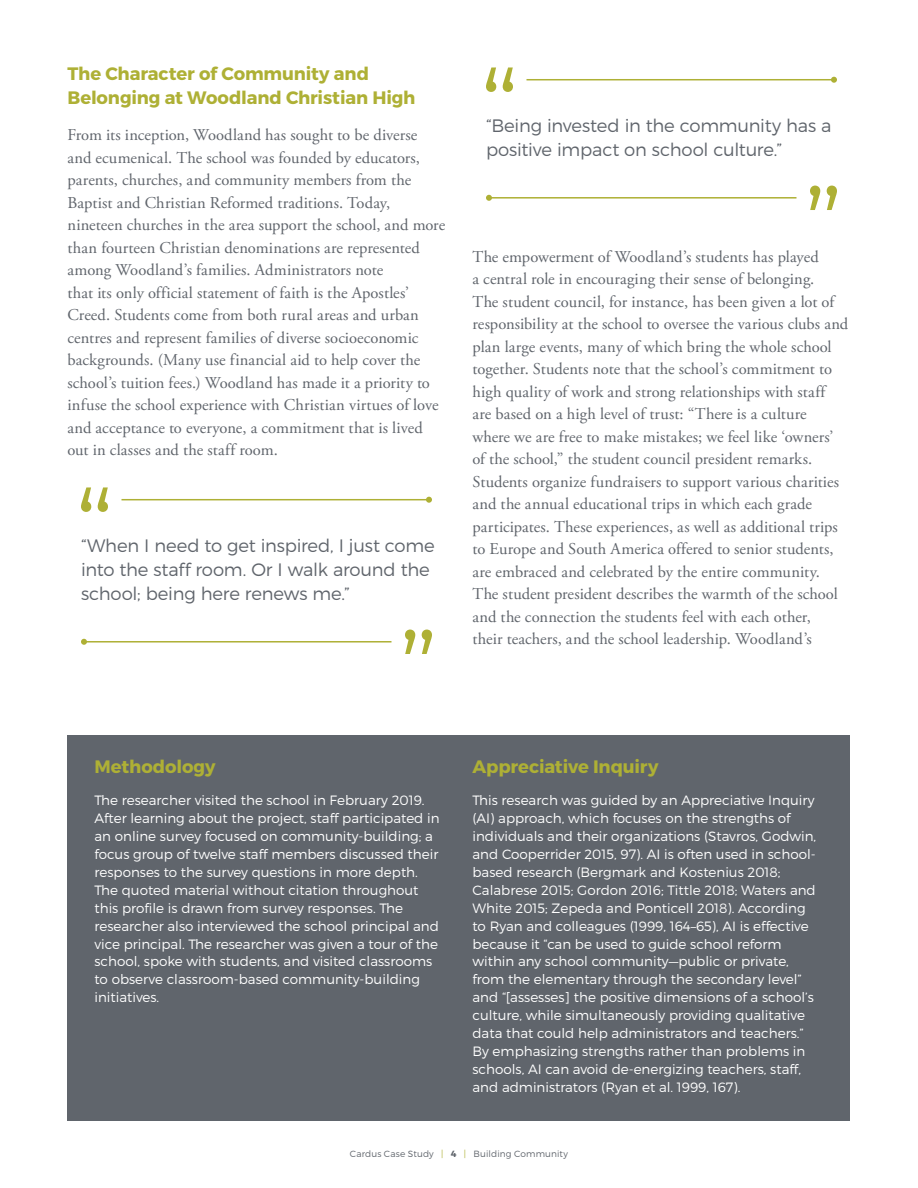
<style>
.page{position:relative;width:918px;height:1188px;background:#fff}
.page>*{position:absolute;margin:0;border:0;box-sizing:border-box;transform-origin:0 0}
.t1{font:300 18px/24px "Montserrat";letter-spacing:-.01em;color:#60656c}
.t2{font:700 18px/24px "Montserrat";letter-spacing:-.01em;color:#aeb035}
.t3{font:16.5px/22.5px "Adobe Garamond Pro";letter-spacing:.005em;color:#60656c}
.t4{font:300 13.5px/18px "Montserrat";color:#fff}
.t5{font:300 9px "Montserrat";letter-spacing:.015em;color:#60656c}
.s1{color:#aeb035}
.s2{font-weight:700}
</style>
<div class="page">
<div style="left:68px;top:735px;width:782px;height:385px;background:#60656c"></div>
<svg style="left:81px;top:487px;width:27px;height:25px"></svg>
<svg style="left:405px;top:630px;width:27px;height:24px"></svg>
<hr style="left:122px;top:499px;width:307px;height:1px;background:#aeb035">
<svg style="left:426px;top:497px;width:6px;height:6px"></svg>
<hr style="left:84px;top:641px;width:308px;height:2px;background:#aeb035">
<svg style="left:81px;top:639px;width:6px;height:6px"></svg>
<svg style="left:486px;top:67px;width:27px;height:25px"></svg>
<svg style="left:810px;top:186px;width:27px;height:24px"></svg>
<hr style="left:526px;top:79px;width:308px;height:1px;background:#aeb035">
<svg style="left:831px;top:77px;width:6px;height:6px"></svg>
<hr style="left:489px;top:197px;width:307px;height:2px;background:#aeb035">
<svg style="left:486px;top:195px;width:6px;height:6px"></svg>
<p class="t2" style="left:68px;top:62px;width:349px">The Character of Community and<br>Belonging at Woodland Christian High</p>
<p class="t3" style="left:68px;top:124px;width:379px">From its inception, Woodland has sought to be diverse and ecumenical. The school was founded by educators, parents, churches, and community members from the Baptist and Christian Reformed traditions. Today, nineteen churches in the area support the school, and more than fourteen Christian denominations are represented among Woodland’s families. Administrators note<br>that its only official statement of faith is the Apostles’ Creed. Students come from both rural areas and urban centres and represent families of diverse socioeconomic backgrounds. (Many use financial aid to help cover the school’s tuition fees.) Woodland has made it a priority to infuse the school experience with Christian virtues of love and acceptance to everyone, a commitment that is lived out in classes and the staff room.</p>
<p class="t1" style="left:81px;top:533px;width:355px">“When I need to get inspired, I just come into the staff room. Or I walk around the school; being here renews me.”</p>
<p class="t1" style="left:486px;top:113px;width:347px">“Being invested in the community has a positive impact on school culture.”</p>
<p class="t3" style="left:472px;top:246px;width:377px">The empowerment of Woodland’s students has played<br>a central role in encouraging their sense of belonging.<br>The student council, for instance, has been given a lot of responsibility at the school to oversee the various clubs and plan large events, many of which bring the whole school together. Students note that the school’s commitment to high quality of work and strong relationships with staff are based on a high level of trust: “There is a culture where we are free to make mistakes; we feel like ‘owners’ of the school,” the student council president remarks.<br>Students organize fundraisers to support various charities and the annual educational trips in which each grade participates. These experiences, as well as additional trips to Europe and South America offered to senior students, are embraced and celebrated by the entire community.<br>The student president describes the warmth of the school and the connection the students feel with each other,<br>their teachers, and the school leadership. Woodland’s</p>
<p class="t2" style="left:94px;top:755px;width:123px">Methodology</p>
<p class="t4" style="left:94px;top:791px;width:347px">The researcher visited the school in February 2019.<br>After learning about the project, staff participated in an online survey focused on community-building; a focus group of twelve staff members discussed their responses to the survey questions in more depth.<br>The quoted material without citation throughout this profile is drawn from survey responses. The researcher also interviewed the school principal and vice principal. The researcher was given a tour of the school, spoke with students, and visited classrooms to observe classroom-based community-building initiatives.</p>
<p class="t2" style="left:472px;top:755px;width:188px">Appreciative Inquiry</p>
<p class="t4" style="left:472px;top:791px;width:345px">This research was guided by an Appreciative Inquiry (AI) approach, which focuses on the strengths of individuals and their organizations (Stavros, Godwin, and Cooperrider 2015, 97). AI is often used in school&shy;based research (Bergmark and Kostenius 2018; Calabrese 2015; Gordon 2016; Tittle 2018; Waters and White 2015; Zepeda and Ponticell 2018). According to Ryan and colleagues (1999, 164–65), AI is effective because it “can be used to guide school reform within any school community—public or private, from the elementary through the secondary level” and “[assesses] the positive dimensions of a school’s culture, while simultaneously providing qualitative data that could help administrators and teachers.” By emphasizing strengths rather than problems in schools, AI can avoid de-energizing teachers, staff, and administrators (Ryan et al. 1999, 167).</p>
<p class="t5" style="left:350px;top:1149px;width:220px">Cardus Case Study <span class="s1">|</span> <span class="s2">4</span> <span class="s1">|</span> Building Community</p>
</div>
